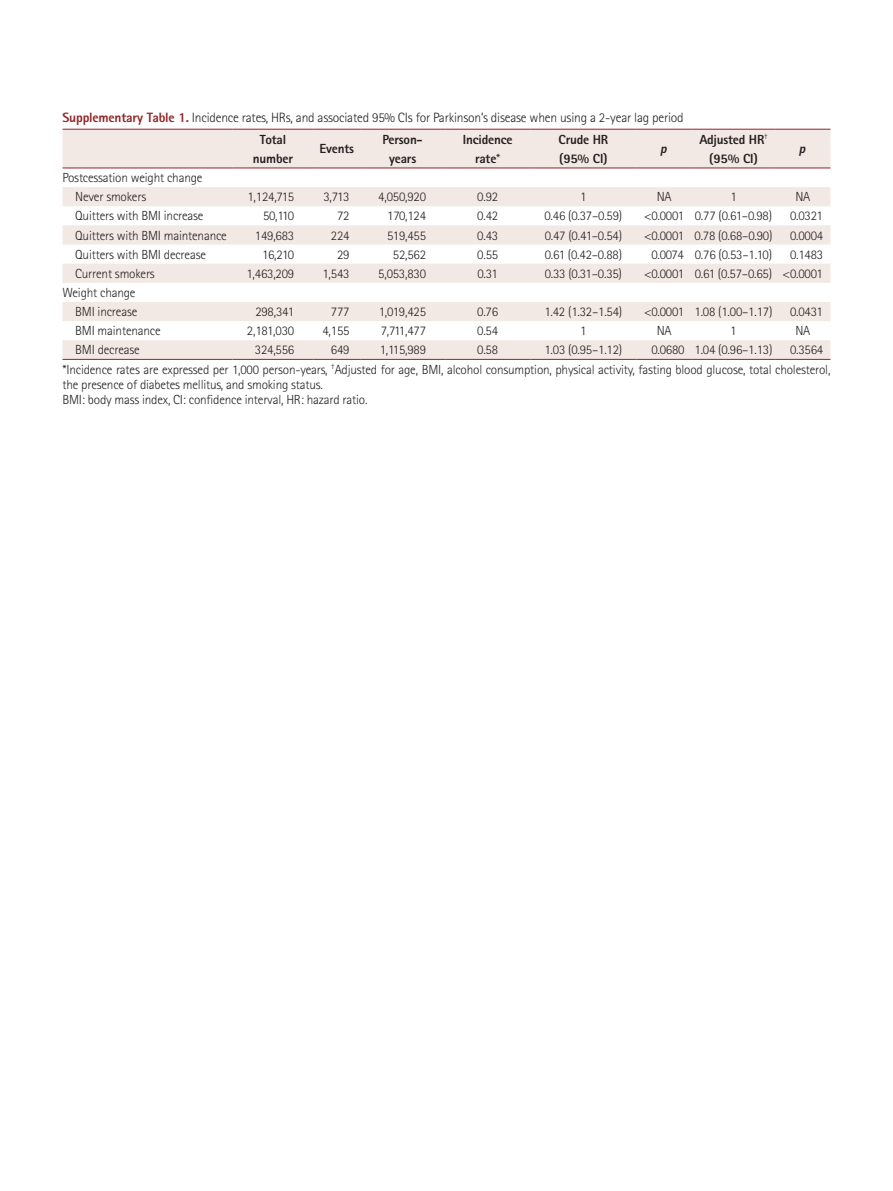
<style>
.page{position:relative;width:893px;height:1191px;background:#fff}
.page>*{position:absolute;margin:0;border:0;box-sizing:border-box;transform-origin:0 0}
.t1{font:300 13.5px "Rotis Sans Serif Std";letter-spacing:-.015em;color:#231f20}
.t2{font:300 13.2px/19px "Rotis Sans Serif Std";letter-spacing:-.015em;color:#231f20}
.t3{font:800 13.2px/18.8px "Rotis Sans Serif Std";letter-spacing:-.015em;color:#231f20;text-align:center}
.t4{font:italic 800 13.2px "Rotis Sans Serif Std";color:#231f20}
.s1{font-weight:800;color:#912427}
.s2{font-weight:300}
</style>
<div class="page">
<svg style="left:63px;top:130px;width:767px;height:229px;fill:#f3e9e4"></svg>
<hr style="left:63px;top:129px;width:170px;height:1px;background:#912427">
<hr style="left:233px;top:129px;width:80px;height:1px;background:#912427">
<hr style="left:313px;top:129px;width:47px;height:1px;background:#912427">
<hr style="left:360px;top:129px;width:85px;height:1px;background:#912427">
<hr style="left:445px;top:129px;width:85px;height:1px;background:#912427">
<hr style="left:530px;top:129px;width:107px;height:1px;background:#912427">
<hr style="left:637px;top:129px;width:55px;height:1px;background:#912427">
<hr style="left:692px;top:129px;width:83px;height:1px;background:#912427">
<hr style="left:775px;top:129px;width:55px;height:1px;background:#912427">
<hr style="left:63px;top:359px;width:170px;height:1px;background:#912427">
<hr style="left:233px;top:359px;width:80px;height:1px;background:#912427">
<hr style="left:313px;top:359px;width:47px;height:1px;background:#912427">
<hr style="left:360px;top:359px;width:85px;height:1px;background:#912427">
<hr style="left:445px;top:359px;width:85px;height:1px;background:#912427">
<hr style="left:530px;top:359px;width:107px;height:1px;background:#912427">
<hr style="left:637px;top:359px;width:55px;height:1px;background:#912427">
<hr style="left:692px;top:359px;width:83px;height:1px;background:#912427">
<hr style="left:775px;top:359px;width:55px;height:1px;background:#912427">
<hr style="left:63px;top:168px;width:170px;height:1px;background:#912427">
<hr style="left:233px;top:168px;width:80px;height:1px;background:#912427">
<hr style="left:313px;top:168px;width:47px;height:1px;background:#912427">
<hr style="left:360px;top:168px;width:85px;height:1px;background:#912427">
<hr style="left:445px;top:168px;width:85px;height:1px;background:#912427">
<hr style="left:530px;top:168px;width:107px;height:1px;background:#912427">
<hr style="left:637px;top:168px;width:55px;height:1px;background:#912427">
<hr style="left:692px;top:168px;width:83px;height:1px;background:#912427">
<hr style="left:775px;top:168px;width:55px;height:1px;background:#912427">
<p class="t1" style="left:63px;top:110px;width:623px"><span class="s1">Supplementary Table 1.</span> Incidence rates, HRs, and associated 95% CIs for Parkinson’s disease when using a 2-year lag period</p>
<p class="t3" style="left:253px;top:130px;width:42px">Total number</p>
<p class="t3" style="left:320px;top:139px;width:36px">Events</p>
<p class="t3" style="left:383px;top:130px;width:42px">Person&shy;years</p>
<p class="t3" style="left:463px;top:130px;width:51px">Incidence rate<span class="s2">*</span></p>
<p class="t3" style="left:559px;top:130px;width:51px;text-align:left">Crude HR (95% CI)</p>
<p class="t4" style="left:660px;top:140px;width:11px">p</p>
<p class="t3" style="left:699px;top:130px;width:70px">Adjusted HR<sup>† </sup>(95% CI)</p>
<p class="t4" style="left:799px;top:140px;width:11px">p</p>
<p class="t2" style="left:75px;top:168px;width:129px;text-indent:-13px">Postcessation weight change<br>Never smokers</p>
<p class="t2" style="left:247px;top:187px;width:48px">1,124,715</p>
<p class="t2" style="left:323px;top:187px;width:28px">3,713</p>
<p class="t2" style="left:378px;top:187px;width:49px">4,050,920</p>
<p class="t2" style="left:477px;top:187px;width:22px">0.92</p>
<p class="t2" style="left:580px;top:187px;width:8px">1</p>
<p class="t2" style="left:657px;top:187px;width:16px">NA</p>
<p class="t2" style="left:730px;top:187px;width:8px">1</p>
<p class="t2" style="left:795px;top:187px;width:16px">NA</p>
<p class="t2" style="left:75px;top:206px;width:130px">Quitters with BMI increase</p>
<p class="t2" style="left:263px;top:206px;width:33px">50,110</p>
<p class="t2" style="left:337px;top:206px;width:14px">72</p>
<p class="t2" style="left:387px;top:206px;width:40px">170,124</p>
<p class="t2" style="left:477px;top:206px;width:22px">0.42</p>
<p class="t2" style="left:544px;top:206px;width:79px">0.46 (0.37–0.59)</p>
<p class="t2" style="left:644px;top:206px;width:130px">&lt;0.0001 0.77 (0.61–0.98)</p>
<p class="t2" style="left:790px;top:206px;width:34px">0.0321</p>
<p class="t2" style="left:75px;top:225px;width:153px">Quitters with BMI maintenance</p>
<p class="t2" style="left:255px;top:225px;width:41px">149,683</p>
<p class="t2" style="left:331px;top:225px;width:20px">224</p>
<p class="t2" style="left:387px;top:225px;width:40px">519,455</p>
<p class="t2" style="left:477px;top:225px;width:22px">0.43</p>
<p class="t2" style="left:545px;top:225px;width:79px">0.47 (0.41–0.54)</p>
<p class="t2" style="left:644px;top:225px;width:130px">&lt;0.0001 0.78 (0.68–0.90)</p>
<p class="t2" style="left:790px;top:225px;width:35px">0.0004</p>
<p class="t2" style="left:75px;top:245px;width:132px">Quitters with BMI decrease</p>
<p class="t2" style="left:262px;top:245px;width:34px">16,210</p>
<p class="t2" style="left:337px;top:245px;width:14px">29</p>
<p class="t2" style="left:393px;top:245px;width:35px">52,562</p>
<p class="t2" style="left:477px;top:245px;width:22px">0.55</p>
<p class="t2" style="left:545px;top:245px;width:79px">0.61 (0.42–0.88)</p>
<p class="t2" style="left:651px;top:245px;width:122px">0.0074 0.76 (0.53–1.10)</p>
<p class="t2" style="left:790px;top:245px;width:35px">0.1483</p>
<p class="t2" style="left:75px;top:264px;width:81px">Current smokers</p>
<p class="t2" style="left:246px;top:264px;width:49px">1,463,209</p>
<p class="t2" style="left:322px;top:264px;width:29px">1,543</p>
<p class="t2" style="left:378px;top:264px;width:49px">5,053,830</p>
<p class="t2" style="left:477px;top:264px;width:22px">0.31</p>
<p class="t2" style="left:545px;top:264px;width:79px">0.33 (0.31–0.35)</p>
<p class="t2" style="left:644px;top:264px;width:180px">&lt;0.0001 0.61 (0.57–0.65) &lt;0.0001</p>
<p class="t2" style="left:62px;top:283px;width:76px;text-align:right">Weight change<br>BMI increase</p>
<p class="t2" style="left:255px;top:302px;width:40px">298,341</p>
<p class="t2" style="left:331px;top:302px;width:20px">777</p>
<p class="t2" style="left:379px;top:302px;width:49px">1,019,425</p>
<p class="t2" style="left:477px;top:302px;width:22px">0.76</p>
<p class="t2" style="left:544px;top:302px;width:79px">1.42 (1.32–1.54)</p>
<p class="t2" style="left:644px;top:302px;width:130px">&lt;0.0001 1.08 (1.00–1.17)</p>
<p class="t2" style="left:790px;top:302px;width:34px">0.0431</p>
<p class="t2" style="left:75px;top:321px;width:87px">BMI maintenance</p>
<p class="t2" style="left:247px;top:321px;width:49px">2,181,030</p>
<p class="t2" style="left:322px;top:321px;width:29px">4,155</p>
<p class="t2" style="left:381px;top:321px;width:47px">7,711,477</p>
<p class="t2" style="left:477px;top:321px;width:22px">0.54</p>
<p class="t2" style="left:580px;top:321px;width:8px">1</p>
<p class="t2" style="left:657px;top:321px;width:16px">NA</p>
<p class="t2" style="left:730px;top:321px;width:8px">1</p>
<p class="t2" style="left:795px;top:321px;width:16px">NA</p>
<p class="t2" style="left:75px;top:340px;width:66px">BMI decrease</p>
<p class="t2" style="left:255px;top:340px;width:41px">324,556</p>
<p class="t2" style="left:331px;top:340px;width:20px">649</p>
<p class="t2" style="left:380px;top:340px;width:48px">1,115,989</p>
<p class="t2" style="left:477px;top:340px;width:22px">0.58</p>
<p class="t2" style="left:544px;top:340px;width:79px">1.03 (0.95–1.12)</p>
<p class="t2" style="left:651px;top:340px;width:123px">0.0680 1.04 (0.96–1.13)</p>
<p class="t2" style="left:62px;top:340px;width:769px;line-height:19.6px;text-indent:727px">0.3564 *Incidence rates are expressed per 1,000 person-years, <sup>†</sup>Adjusted for age, BMI, alcohol consumption, physical activity, fasting blood glucose, total cholesterol,</p>
<p class="t2" style="left:63px;top:377px;width:306px;line-height:15px">the presence of diabetes mellitus, and smoking status.<br>BMI: body mass index, CI: confidence interval, HR: hazard ratio.</p>
</div>
